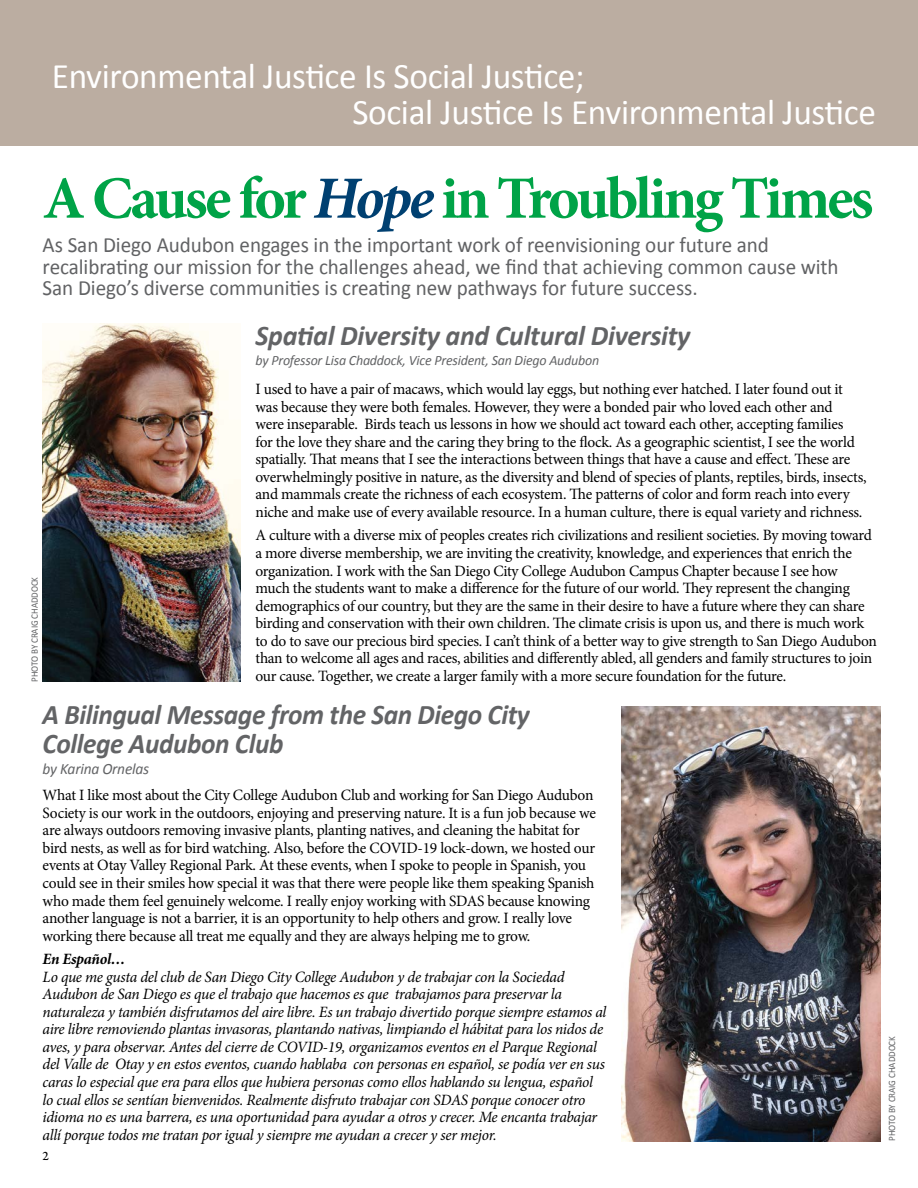
<style>
.page{position:relative;width:918px;height:1188px;background:#fff}
.page>*{position:absolute;margin:0;border:0;box-sizing:border-box;transform-origin:0 0}
.t1{font:700 60px "Minion Pro";letter-spacing:-.055em;color:#00a347}
.t2{font:36px/36px "Calibri";letter-spacing:-.01em;color:#fff}
.t3{font:italic 700 28.5px/28.5px "Calibri";letter-spacing:-.015em;color:#636466;scale:.96 1}
.t4{font:italic 700 28.5px "Calibri";letter-spacing:-.015em;color:#636466}
.t5{font:21.75px/21.5px "Calibri";letter-spacing:-.005em;color:#616264}
.t6{font:15.75px/17.5px "Minion Pro";letter-spacing:-.02em;color:#000}
.t7{font:italic 15.75px/17.5px "Minion Pro";letter-spacing:-.02em;color:#000}
.t8{font:italic 15.75px "Calibri";letter-spacing:-.015em;color:#636466}
.t9{font:italic 700 15.75px "Minion Pro";letter-spacing:-.02em;color:#000}
.t10{font:italic 14.25px "Calibri";letter-spacing:-.015em;color:#636466}
.t11{font:13.5px "Arno Pro Sm Text";color:#000}
.t12{font:9.75px "Calibri";letter-spacing:-.01em;color:#636466;scale:.93 1}
.s1{font-style:italic;color:#004071}
</style>
<div class="page">
<img style="left:621px;top:706px;width:260px;height:435px">
<img style="left:43px;top:324px;width:198px;height:358px">
<div style="left:0;top:0;width:918px;height:146px;background:#bbada1"></div>
<h2 class="t2" style="left:352px;top:56px;width:525px;text-indent:-300px">Environmental Justice Is Social Justice;<br>Social Justice Is Environmental Justice</h2>
<h1 class="t1" style="left:43px;top:156px;width:832px">A Cause for <span class="s1">Hope</span> in Troubling Times</h1>
<p class="t5" style="left:43px;top:233px;width:798px">As San Diego Audubon engages in the important work of reenvisioning our future and recalibrating our mission for the challenges ahead, we find that achieving common cause with<br>San Diego’s diverse communities is creating new pathways for future success.</p>
<p class="t12" style="left:28px;top:682px;width:114px;rotate:-90deg">PHOTO BY CRAIG CHADDOCK</p>
<h3 class="t4" style="left:256px;top:318px;width:436px">Spatial Diversity and Cultural Diversity</h3>
<p class="t10" style="left:256px;top:351px;width:345px">by Professor Lisa Chaddock, Vice President, San Diego Audubon</p>
<p class="t6" style="left:256px;top:380px;width:613px">I used to have a pair of macaws, which would lay eggs, but nothing ever hatched. I later found out it was because they were both females. However, they were a bonded pair who loved each other and<br>were inseparable. Birds teach us lessons in how we should act toward each other, accepting families<br>for the love they share and the caring they bring to the flock. As a geographic scientist, I see the world spatially. That means that I see the interactions between things that have a cause and effect. These are overwhelmingly positive in nature, as the diversity and blend of species of plants, reptiles, birds, insects, and mammals create the richness of each ecosystem. The patterns of color and form reach into every niche and make use of every available resource. In a human culture, there is equal variety and richness.</p>
<p class="t6" style="left:256px;top:527px;width:623px">A culture with a diverse mix of peoples creates rich civilizations and resilient societies. By moving toward a more diverse membership, we are inviting the creativity, knowledge, and experiences that enrich the organization. I work with the San Diego City College Audubon Campus Chapter because I see how<br>much the students want to make a difference for the future of our world. They represent the changing demographics of our country, but they are the same in their desire to have a future where they can share birding and conservation with their own children. The climate crisis is upon us, and there is much work to do to save our precious bird species. I can’t think of a better way to give strength to San Diego Audubon than to welcome all ages and races, abilities and differently abled, all genders and family structures to join our cause. Together, we create a larger family with a more secure foundation for the future.</p>
<h3 class="t3" style="left:43px;top:699px;width:509px">A Bilingual Message from the San Diego City<br>College Audubon Club</h3>
<p class="t8" style="left:43px;top:759px;width:108px">by Karina Ornelas</p>
<p class="t6" style="left:43px;top:787px;width:555px">What I like most about the City College Audubon Club and working for San Diego Audubon Society is our work in the outdoors, enjoying and preserving nature. It is a fun job because we are always outdoors removing invasive plants, planting natives, and cleaning the habitat for bird nests, as well as for bird watching. Also, before the COVID-19 lock-down, we hosted our events at Otay Valley Regional Park. At these events, when I spoke to people in Spanish, you could see in their smiles how special it was that there were people like them speaking Spanish who made them feel genuinely welcome. I really enjoy working with SDAS because knowing another language is not a barrier, it is an opportunity to help others and grow. I really love working there because all treat me equally and they are always helping me to grow.</p>
<p class="t9" style="left:43px;top:948px;width:84px">En Español…</p>
<p class="t7" style="left:43px;top:968px;width:565px">Lo que me gusta del club de San Diego City College Audubon y de trabajar con la Sociedad Audubon de San Diego es que el trabajo que hacemos es que trabajamos para preservar la naturaleza y también disfrutamos del aire libre. Es un trabajo divertido porque siempre estamos al aire libre removiendo plantas invasoras, plantando nativas, limpiando el hábitat para los nidos de aves, y para observar. Antes del cierre de COVID-19, organizamos eventos en el Parque Regional del Valle de Otay y en estos eventos, cuando hablaba con personas en español, se podía ver en sus caras lo especial que era para ellos que hubiera personas como ellos hablando su lengua, español lo cual ellos se sentían bienvenidos. Realmente disfruto trabajar con SDAS porque conocer otro idioma no es una barrera, es una oportunidad para ayudar a otros y crecer. Me encanta trabajar allí porque todos me tratan por igual y siempre me ayudan a crecer y ser mejor.</p>
<p class="t11" style="left:43px;top:1148px;width:8px">2</p>
<p class="t12" style="left:886px;top:1141px;width:114px;rotate:-90deg">PHOTO BY CRAIG CHADDOCK</p>
</div>
